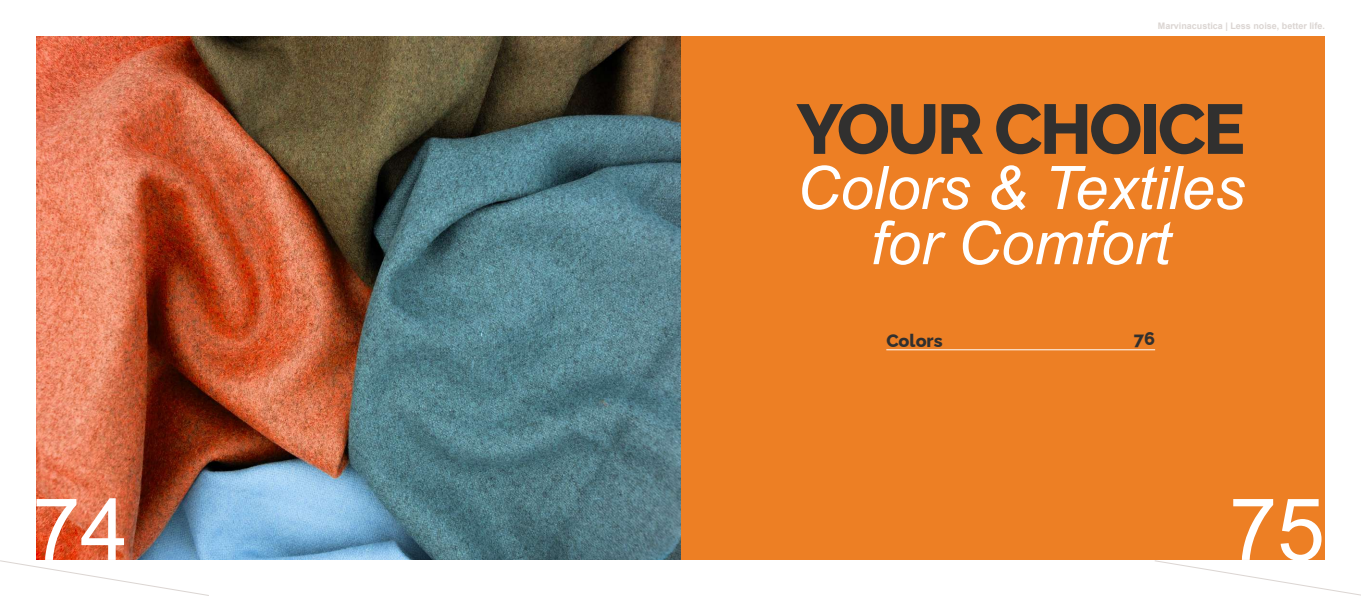
<style>
.page{position:relative;width:1361px;height:596px;background:#fff}
.page>*{position:absolute;margin:0;border:0;box-sizing:border-box;transform-origin:0 0}
.t1{font:86.1px "Arial";color:#fff}
.t2{font:800 70px "Raleway";letter-spacing:-.04em;color:#31302f}
.t3{font:italic 60px/55.1px "Arial";color:#fff;text-align:center}
.t4{font:800 18px "Raleway";color:#31302f}
.t5{font:700 9px "Arial";color:#dbd5d2}
</style>
<div class="page">
<div style="left:36px;top:36px;width:1289px;height:523px;background:#ed7f24"></div>
<img style="left:36px;top:36px;width:644px;height:523px">
<svg style="left:1153px;top:559px;width:208px;height:36px"></svg>
<svg style="left:0;top:559px;width:210px;height:36px"></svg>
<hr style="left:886px;top:349px;width:269px;height:1px;background:#fff">
<p class="t5" style="left:1158px;top:20px;width:169px">Marvinacustica | Less noise, better life.</p>
<h2 class="t2" style="left:796px;top:73px;width:450px">YOUR CHOICE</h2>
<h3 class="t3" style="left:796px;top:161px;width:449px">Colors &amp; Textiles for Comfort</h3>
<h3 class="t4" style="left:886px;top:326px;width:58px">Colors</h3>
<h3 class="t4" style="left:1134px;top:324px;width:23px">76</h3>
<h1 class="t1" style="left:32px;top:473px;width:97px">74</h1>
<h1 class="t1" style="left:1229px;top:473px;width:97px">75</h1>
</div>
